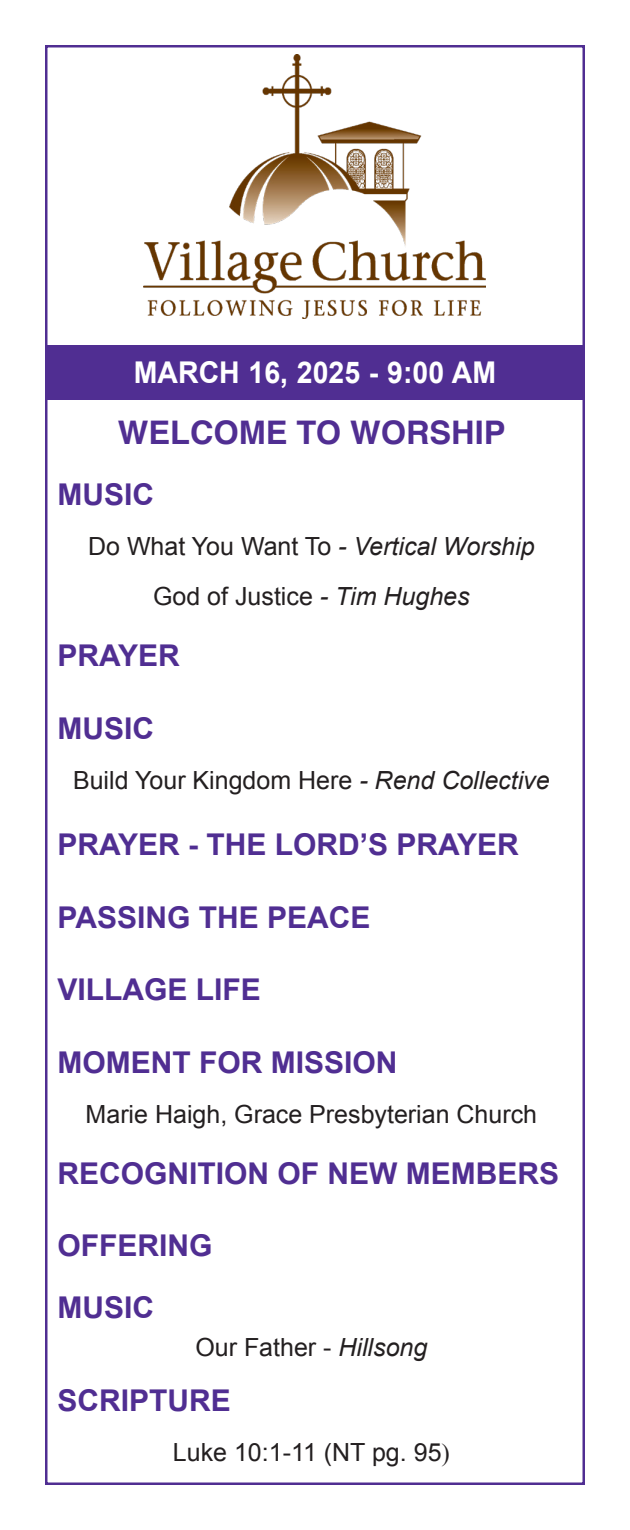
<style>
.page{position:relative;width:630px;height:1530px;background:#fff}
.page>*{position:absolute;margin:0;border:0;box-sizing:border-box;transform-origin:0 0}
.t1{font:700 32.5px "Helvetica";color:#502e92}
.t2{font:700 30px "Arial";color:#502e92}
.t3{font:700 30px "Arial";color:#fff;scale:.95 1}
.t4{font:25px "Arial";color:#231f20}
.t5{font:italic 25px "Arial";color:#231f20}
.s1{font-style:normal}
.s2{font-style:italic}
.s3{font-family:"Times New Roman"}
</style>
<div class="page">
<div style="left:45px;top:345px;width:540px;height:55px;background:#502e92"></div>
<img style="left:144px;top:55px;width:342px;height:264px">
<p class="t3" style="left:134px;top:352px;width:383px">MARCH 16, 2025 - 9:00 AM</p>
<p class="t1" style="left:118px;top:413px;width:389px">WELCOME TO WORSHIP</p>
<p class="t2" style="left:58px;top:475px;width:98px">MUSIC</p>
<p class="t5" style="left:88px;top:530px;width:448px"><span class="s1">Do What You Want To</span> - Vertical Worship</p>
<p class="t4" style="left:153px;top:580px;width:318px">God of Justice <span class="s2">- Tim Hughes</span></p>
<p class="t2" style="left:58px;top:636px;width:124px">PRAYER</p>
<p class="t2" style="left:58px;top:708px;width:98px">MUSIC</p>
<p class="t4" style="left:73px;top:764px;width:478px">Build Your Kingdom Here <span class="s2">- Rend Collective</span></p>
<p class="t2" style="left:58px;top:825px;width:463px">PRAYER - THE LORD’S PRAYER</p>
<p class="t2" style="left:58px;top:897px;width:314px">PASSING THE PEACE</p>
<p class="t2" style="left:58px;top:970px;width:205px">VILLAGE LIFE</p>
<p class="t2" style="left:58px;top:1042px;width:342px">MOMENT FOR MISSION</p>
<p class="t4" style="left:86px;top:1097px;width:453px">Marie Haigh, Grace Presbyterian Church</p>
<p class="t2" style="left:58px;top:1153px;width:503px">RECOGNITION OF NEW MEMBERS</p>
<p class="t2" style="left:58px;top:1226px;width:157px">OFFERING</p>
<p class="t2" style="left:58px;top:1287px;width:98px">MUSIC</p>
<p class="t4" style="left:195px;top:1331px;width:233px">Our Father - <span class="s2">Hillsong</span></p>
<p class="t2" style="left:58px;top:1381px;width:175px">SCRIPTURE</p>
<p class="t4" style="left:173px;top:1436px;width:279px">Luke 10:1-11 (NT pg. 95<span class="s3">)</span></p>
</div>
